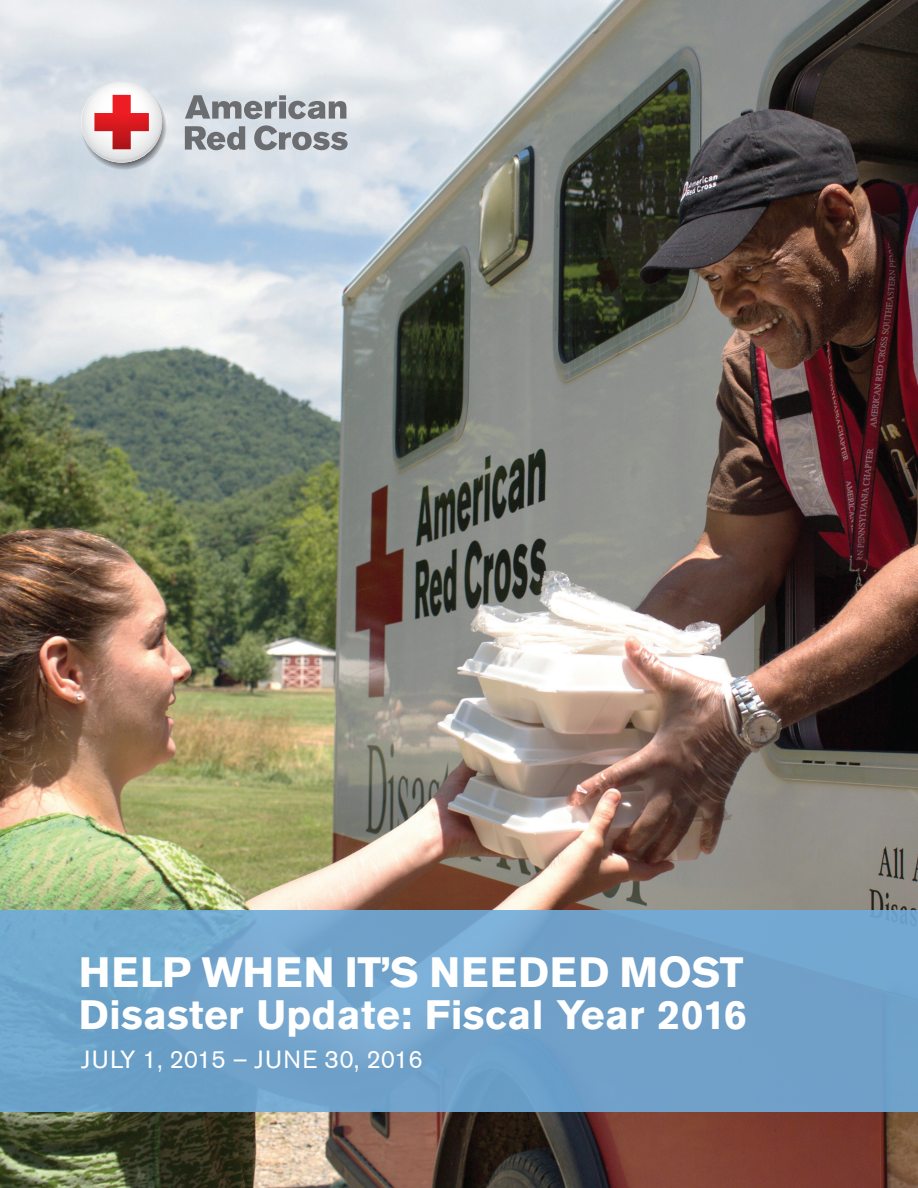
<style>
.page{position:relative;width:918px;height:1188px;background:#fff}
.page>*{position:absolute;margin:0;border:0;box-sizing:border-box;transform-origin:0 0}
.t1{font:700 42.3px "Akzidenz Grotesk Std";letter-spacing:.025em;color:#fff}
.t2{font:700 40.95px "Akzidenz Grotesk Std";letter-spacing:.01em;color:#fff}
.t3{font:24.75px "Akzidenz Grotesk Std";color:#fff}
</style>
<div class="page">
<img style="left:0;top:0;width:918px;height:1188px">
<div style="left:0;top:910px;width:918px;height:202px;background:linear-gradient(to right,#70a6cd,#72a1ca)"></div>
<svg style="left:45px;top:45px;width:338px;height:154px;background:#dbe2e8"></svg>
<svg style="left:79px;top:79px;width:87px;height:91px"></svg>
<svg style="left:185px;top:95px;width:161px;height:24px;background:#a4a8ad"></svg>
<svg style="left:185px;top:126px;width:60px;height:24px"></svg>
<svg style="left:254px;top:125px;width:94px;height:25px;background:#a6aab0"></svg>
<p class="t1" style="left:79px;top:948px;width:666px">Help When It’s Needed Most</p>
<p class="t2" style="left:79px;top:991px;width:669px">Disaster Update: Fiscal Year 2016</p>
<p class="t3" style="left:81px;top:1044px;width:343px">JULY 1, 2015 – JUNE 30, 2016</p>
</div>
